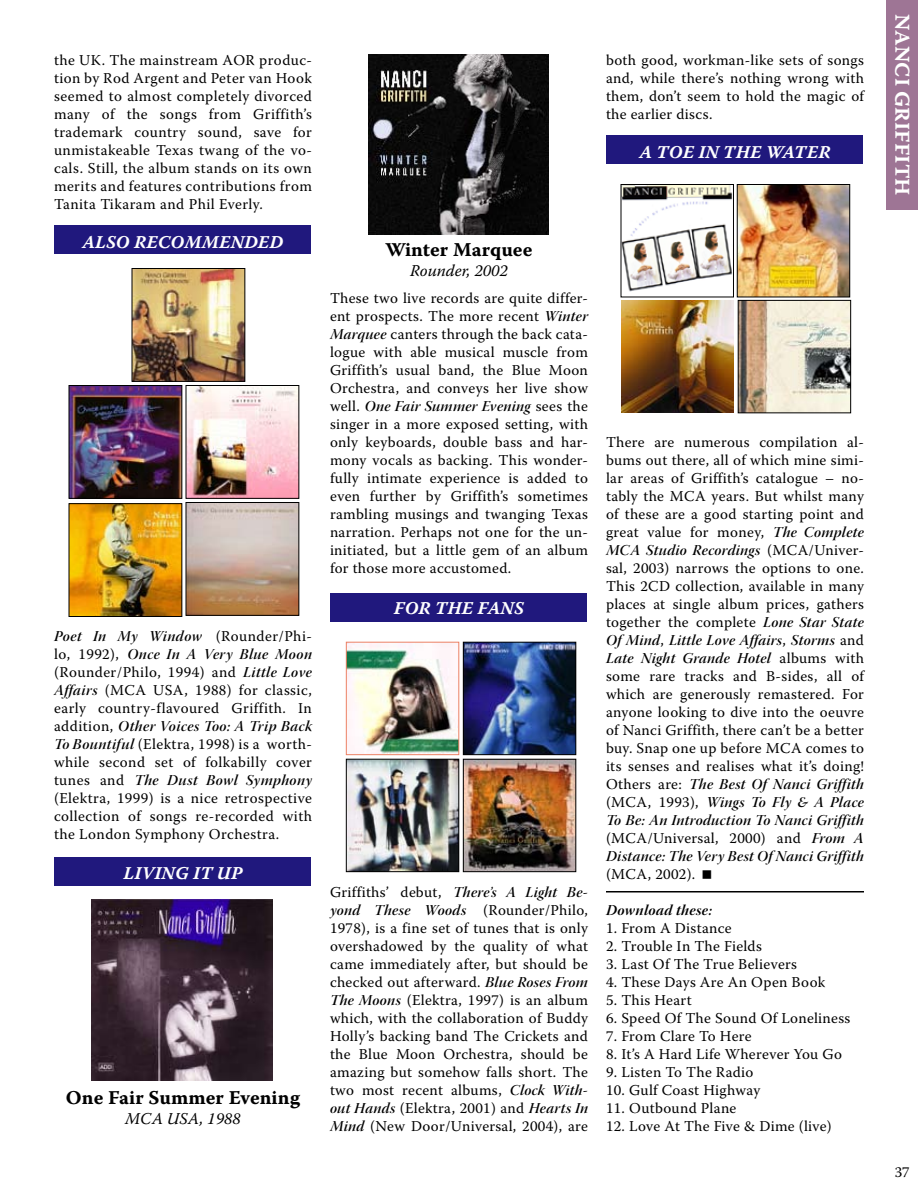
<style>
.page{position:relative;width:918px;height:1188px;background:#fff}
.page>*{position:absolute;margin:0;border:0;box-sizing:border-box;transform-origin:0 0}
.t1{font:21px "Warnock Pro Bold Capt";letter-spacing:.005em;color:#fff}
.t2{font:19.5px "Warnock Pro Bold Capt";color:#000}
.t3{font:18px "Warnock Pro Bold It Capt";letter-spacing:.005em;color:#fff}
.t4{font:italic 16.5px "Warnock Pro";color:#000}
.t5{font:15px/18px "Warnock Pro";letter-spacing:.02em;color:#000;text-align:justify}
.t6{font:15px/18px "Warnock Pro Semibold It Disp";letter-spacing:.02em;color:#000}
.t7{font:15px "Warnock Pro Bold It Disp";letter-spacing:.02em;color:#000}
.s1{font-family:"Warnock Pro"}
.s2{font-family:"Warnock Pro Semibold It Disp"}
</style>
<div class="page">
<img style="left:134px;top:270px;width:109px;height:110px">
<div style="left:132px;top:268px;width:113px;height:114px;border:1px solid #000"></div>
<div style="left:55px;top:226px;width:256px;height:28px;background:#20187d"></div>
<div style="left:331px;top:594px;width:256px;height:28px;background:#20187d"></div>
<div style="left:55px;top:857px;width:256px;height:29px;background:#20187d"></div>
<img style="left:368px;top:54px;width:181px;height:181px">
<img style="left:92px;top:900px;width:180px;height:180px">
<div style="left:607px;top:136px;width:256px;height:28px;background:#20187d"></div>
<img style="left:621px;top:300px;width:113px;height:113px">
<img style="left:740px;top:302px;width:109px;height:109px">
<div style="left:738px;top:300px;width:113px;height:113px;border:1px solid #000"></div>
<img style="left:465px;top:761px;width:109px;height:109px">
<div style="left:463px;top:759px;width:113px;height:113px;border:1px solid #000"></div>
<img style="left:348px;top:761px;width:109px;height:109px">
<div style="left:346px;top:759px;width:113px;height:113px;border:1px solid #000"></div>
<img style="left:348px;top:644px;width:109px;height:109px">
<div style="left:346px;top:642px;width:113px;height:113px;border:1px solid #ec8265"></div>
<img style="left:465px;top:644px;width:109px;height:109px">
<div style="left:463px;top:642px;width:113px;height:113px;border:1px solid #000"></div>
<img style="left:71px;top:387px;width:109px;height:110px">
<div style="left:69px;top:385px;width:113px;height:114px;border:1px solid #000"></div>
<img style="left:188px;top:387px;width:109px;height:110px">
<div style="left:186px;top:385px;width:113px;height:114px;border:1px solid #000"></div>
<img style="left:71px;top:505px;width:109px;height:110px">
<div style="left:69px;top:503px;width:113px;height:114px;border:1px solid #000"></div>
<img style="left:188px;top:504px;width:109px;height:110px">
<div style="left:186px;top:502px;width:113px;height:114px;border:1px solid #000"></div>
<img style="left:623px;top:186px;width:109px;height:106px">
<div style="left:621px;top:184px;width:113px;height:113px;border:1px solid #000"></div>
<img style="left:739px;top:186px;width:109px;height:109px">
<div style="left:737px;top:184px;width:113px;height:113px;border:1px solid #000"></div>
<hr style="left:606px;top:891px;width:258px;height:1px;background:#000">
<div style="left:886px;top:0;width:32px;height:209px;background:#9e7595"></div>
<p class="t5" style="left:54px;top:51px;width:260px">the UK. The mainstream AOR produc&shy;tion by Rod Argent and Peter van Hook seemed to almost completely divorced many of the songs from Griffith’s trademark country sound, save for unmistakeable Texas twang of the vo&shy;cals. Still, the album stands on its own merits and features contributions from Tanita Tikaram and Phil Everly.</p>
<p class="t3" style="left:83px;top:231px;width:202px">ALSO RECOMMENDED</p>
<p class="t6" style="left:54px;top:627px;width:260px">Poet In My Window <span class="s1">(Rounder/Phi&shy;lo, 1992),</span> Once In A Very Blue Moon</p>
<p class="t5" style="left:54px;top:663px;width:260px">(Rounder/Philo, 1994) and <span class="s2">Little Love Affairs</span> (MCA USA, 1988) for classic, early country-flavoured Griffith. In</p>
<p class="t6" style="left:54px;top:717px;width:259px"><span class="s1">addition,</span> Other Voices Too: A Trip Back</p>
<p class="t5" style="left:54px;top:735px;width:260px"><span class="s2">To Bountiful</span> (Elektra, 1998) is a worth&shy;while second set of folkabilly cover</p>
<p class="t6" style="left:54px;top:771px;width:259px"><span class="s1">tunes and</span> The Dust Bowl Symphony</p>
<p class="t5" style="left:54px;top:789px;width:260px">(Elektra, 1999) is a nice retrospective collection of songs re-recorded with the London Symphony Orchestra.</p>
<p class="t3" style="left:124px;top:863px;width:120px">LIVING IT UP</p>
<h2 class="t2" style="left:66px;top:1086px;width:236px">One Fair Summer Evening</h2>
<p class="t4" style="left:125px;top:1108px;width:117px">MCA USA, 1988</p>
<h2 class="t2" style="left:385px;top:238px;width:149px">Winter Marquee</h2>
<p class="t4" style="left:410px;top:261px;width:99px">Rounder, 2002</p>
<p class="t5" style="left:330px;top:288px;width:260px">These two live records are quite differ&shy;ent prospects. The more recent <span class="s2">Winter Marquee</span> canters through the back cata&shy;logue with able musical muscle from Griffith’s usual band, the Blue Moon Orchestra, and conveys her live show</p>
<p class="t6" style="left:330px;top:396px;width:260px"><span class="s1">well.</span> One Fair Summer Evening <span class="s1">sees the</span></p>
<p class="t5" style="left:330px;top:414px;width:260px">singer in a more exposed setting, with only keyboards, double bass and har&shy;mony vocals as backing. This wonder&shy;fully intimate experience is added to even further by Griffith’s sometimes rambling musings and twanging Texas narration. Perhaps not one for the un&shy;initiated, but a little gem of an album for those more accustomed.</p>
<p class="t3" style="left:394px;top:598px;width:132px">FOR THE FANS</p>
<p class="t5" style="left:330px;top:882px;width:260px">Griffiths’ debut, <span class="s2">There’s A Light Be&shy;yond These Woods</span> (Rounder/Philo, 1978), is a fine set of tunes that is only overshadowed by the quality of what came immediately after, but should be checked out afterward. <span class="s2">Blue Roses From The Moons</span> (Elektra, 1997) is an album which, with the collaboration of Buddy Holly’s backing band The Crickets and the Blue Moon Orchestra, should be amazing but somehow falls short. The two most recent albums, <span class="s2">Clock With&shy;out Hands</span> (Elektra, 2001) and <span class="s2">Hearts In Mind</span> (New Door/Universal, 2004), are</p>
<p class="t5" style="left:606px;top:51px;width:260px">both good, workman-like sets of songs and, while there’s nothing wrong with them, don’t seem to hold the magic of the earlier discs.</p>
<p class="t3" style="left:640px;top:141px;width:192px">A TOE IN THE WATER</p>
<p class="t5" style="left:606px;top:433px;width:260px">There are numerous compilation al&shy;bums out there, all of which mine simi&shy;lar areas of Griffith’s catalogue – no&shy;tably the MCA years. But whilst many of these are a good starting point and great value for money, <span class="s2">The Complete</span></p>
<p class="t6" style="left:606px;top:541px;width:260px">MCA Studio Recordings <span class="s1">(MCA/Univer-</span></p>
<p class="t5" style="left:606px;top:559px;width:260px">sal, 2003) narrows the options to one.<br>This 2CD collection, available in many places at single album prices, gathers together the complete <span class="s2">Lone Star State</span></p>
<p class="t6" style="left:606px;top:631px;width:259px">Of Mind<span class="s1">,</span> Little Love Affairs<span class="s1">,</span> Storms <span class="s1">and<br></span>Late Night Grande Hotel <span class="s1">albums with</span></p>
<p class="t5" style="left:606px;top:667px;width:260px">some rare tracks and B-sides, all of which are generously remastered. For anyone looking to dive into the oeuvre of Nanci Griffith, there can’t be a better buy. Snap one up before MCA comes to its senses and realises what it’s doing!</p>
<p class="t6" style="left:606px;top:775px;width:260px;text-align:justify"><span class="s1">Others are:</span> The Best Of Nanci Griffith <span class="s1">(MCA, 1993),</span> Wings To Fly &amp; A Place To Be: An Introduction To Nanci Griffith</p>
<p class="t5" style="left:606px;top:829px;width:259px">(MCA/Universal, 2000) and <span class="s2">From A</span></p>
<p class="t6" style="left:606px;top:847px;width:259px">Distance: The Very Best Of Nanci Griffith</p>
<p class="t5" style="left:606px;top:865px;width:91px">(MCA, 2002).</p>
<p class="t7" style="left:606px;top:901px;width:107px">Download these:</p>
<p class="t5" style="left:606px;top:919px;width:127px">1. From A Distance</p>
<p class="t5" style="left:606px;top:937px;width:157px">2. Trouble In The Fields</p>
<p class="t5" style="left:606px;top:955px;width:193px">3. Last Of The True Believers</p>
<p class="t5" style="left:606px;top:973px;width:221px">4. These Days Are An Open Book</p>
<p class="t5" style="left:606px;top:991px;width:87px">5. This Heart</p>
<p class="t5" style="left:606px;top:1009px;width:246px">6. Speed Of The Sound Of Loneliness</p>
<p class="t5" style="left:606px;top:1027px;width:147px">7. From Clare To Here</p>
<p class="t5" style="left:606px;top:1045px;width:238px">8. It’s A Hard Life Wherever You Go</p>
<p class="t5" style="left:606px;top:1063px;width:149px">9. Listen To The Radio</p>
<p class="t5" style="left:606px;top:1081px;width:156px">10. Gulf Coast Highway</p>
<p class="t5" style="left:606px;top:1099px;width:132px">11. Outbound Plane</p>
<p class="t5" style="left:606px;top:1117px;width:227px">12. Love At The Five &amp; Dime (live)</p>
<h1 class="t1" style="left:915px;top:14px;width:183px;rotate:90deg">NANCI GRIFFITH</h1>
<p class="t5" style="left:895px;top:1163px;width:17px">37</p>
</div>
